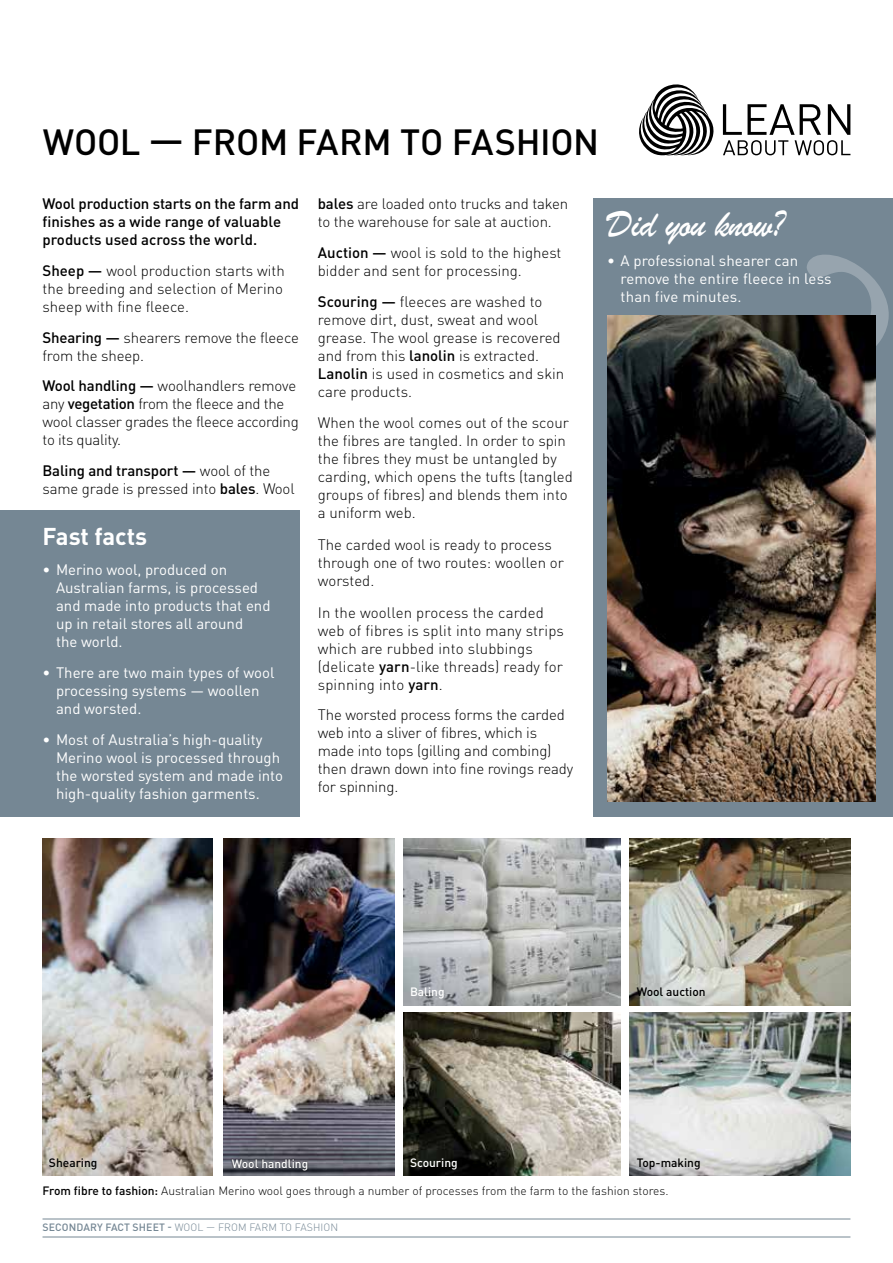
<style>
.page{position:relative;width:893px;height:1263px;background:#fff}
.page>*{position:absolute;margin:0;border:0;box-sizing:border-box;transform-origin:0 0}
.t1{font:39px "Brush Script";letter-spacing:-.02em;color:#fff}
.t2{font:500 36px "DINOT";letter-spacing:-.01em;color:#000}
.t3{font:700 24px "DINOT";letter-spacing:-.005em;color:#fff}
.t4{font:300 15px/18px "DINOT";color:#000}
.t5{font:15px/18px "DINOT";color:#fff}
.t6{font:300 15px/18px "DINOT";letter-spacing:-.02em;color:#000}
.t7{font:500 15px/18px "DINOT";color:#000}
.t8{font:300 12px "DINOT";color:#000}
.t9{font:500 12px "DINOT";color:#000}
.t10{font:500 12px "DINOT";color:#fff}
.t11{font:300 10.5px "DINOT";letter-spacing:.01em;color:#758794}
.s1{font-weight:500}
</style>
<div class="page">
<img style="left:43px;top:838px;width:170px;height:338px">
<img style="left:224px;top:838px;width:170px;height:338px">
<img style="left:404px;top:1012px;width:216px;height:164px">
<img style="left:404px;top:838px;width:216px;height:168px">
<img style="left:629px;top:1012px;width:221px;height:164px">
<img style="left:629px;top:838px;width:221px;height:168px">
<div style="left:231px;top:1158px;width:78px;height:14px;background:#000;opacity:.7"></div>
<svg style="left:639px;top:84px;width:75px;height:71px"></svg>
<svg style="left:723px;top:104px;width:127px;height:51px"></svg>
<div style="left:593px;top:198px;width:300px;height:618px;background:#758794"></div>
<svg style="left:755px;top:254px;width:134px;height:92px"></svg>
<div style="left:0;top:510px;width:300px;height:306px;background:#758794"></div>
<img style="left:607px;top:316px;width:269px;height:485px">
<hr style="left:43px;top:1219px;width:807px;height:1px;background:#758794">
<hr style="left:43px;top:1237px;width:807px;height:1px;background:#758794">
<h2 class="t2" style="left:43px;top:119px;width:558px">WOOL — FROM FARM TO FASHION</h2>
<p class="t7" style="left:43px;top:194px;width:258px">Wool production starts on the farm and finishes as a wide range of valuable products used across the world.</p>
<p class="t4" style="left:43px;top:261px;width:244px"><span class="s1">Sheep —</span> wool production starts with the breeding and selection of Merino sheep with fine fleece.</p>
<p class="t4" style="left:43px;top:328px;width:258px"><span class="s1">Shearing —</span> shearers remove the fleece from the sheep.</p>
<p class="t6" style="left:43px;top:377px;width:258px"><span class="s1">Wool handling —</span> woolhandlers remove any <span class="s1">vegetation</span> from the fleece and the wool classer grades the fleece according to its quality.</p>
<p class="t4" style="left:43px;top:462px;width:254px"><span class="s1">Baling and transport —</span> wool of the same grade is pressed into <span class="s1">bales</span>. Wool</p>
<h3 class="t3" style="left:43px;top:520px;width:106px">Fast facts</h3>
<p class="t5" style="left:56px;top:561px;width:216px;text-indent:-14px">• Merino wool, produced on<br>Australian farms, is processed and made into products that end up in retail stores all around<br>the world.</p>
<p class="t5" style="left:56px;top:663px;width:220px;text-indent:-14px">• There are two main types of wool processing systems — woollen and worsted.</p>
<p class="t5" style="left:56px;top:730px;width:229px;text-indent:-14px">• Most of Australia’s high-quality Merino wool is processed through the worsted system and made into high-quality fashion garments.</p>
<p class="t4" style="left:318px;top:195px;width:252px"><span class="s1">bales</span> are loaded onto trucks and taken to the warehouse for sale at auction.</p>
<p class="t4" style="left:318px;top:243px;width:245px"><span class="s1">Auction —</span> wool is sold to the highest bidder and sent for processing.</p>
<p class="t4" style="left:318px;top:292px;width:248px"><span class="s1">Scouring —</span> fleeces are washed to remove dirt, dust, sweat and wool grease. The wool grease is recovered and from this <span class="s1">lanolin</span> is extracted.<br><span class="s1">Lanolin</span> is used in cosmetics and skin care products.</p>
<p class="t4" style="left:318px;top:414px;width:256px">When the wool comes out of the scour the fibres are tangled. In order to spin the fibres they must be untangled by carding, which opens the tufts (tangled groups of fibres) and blends them into a uniform web.</p>
<p class="t4" style="left:318px;top:535px;width:248px">The carded wool is ready to process through one of two routes: woollen or worsted.</p>
<p class="t4" style="left:318px;top:603px;width:248px">In the woollen process the carded web of fibres is split into many strips which are rubbed into slubbings (delicate <span class="s1">yarn</span>-like threads) ready for spinning into <span class="s1">yarn</span>.</p>
<p class="t4" style="left:318px;top:706px;width:257px">The worsted process forms the carded web into a sliver of fibres, which is made into tops (gilling and combing) then drawn down into fine rovings ready for spinning.</p>
<h1 class="t1" style="left:607px;top:198px;width:179px">Did you know?</h1>
<p class="t5" style="left:621px;top:252px;width:213px;text-indent:-14px">• A professional shearer can remove the entire fleece in less than five minutes.</p>
<p class="t10" style="left:410px;top:984px;width:36px">Baling</p>
<p class="t9" style="left:637px;top:984px;width:70px">Wool auction</p>
<p class="t9" style="left:49px;top:1155px;width:50px">Shearing</p>
<p class="t10" style="left:410px;top:1155px;width:49px">Scouring</p>
<p class="t10" style="left:232px;top:1156px;width:78px">Wool handling</p>
<p class="t9" style="left:637px;top:1155px;width:65px">Top-making</p>
<p class="t8" style="left:43px;top:1183px;width:628px"><span class="s1">From fibre to fashion:</span> Australian Merino wool goes through a number of processes from the farm to the fashion stores.</p>
<p class="t11" style="left:43px;top:1221px;width:297px"><span class="s1">SECONDARY FACT SHEET -</span> WOOL — FROM FARM TO FASHION</p>
</div>
